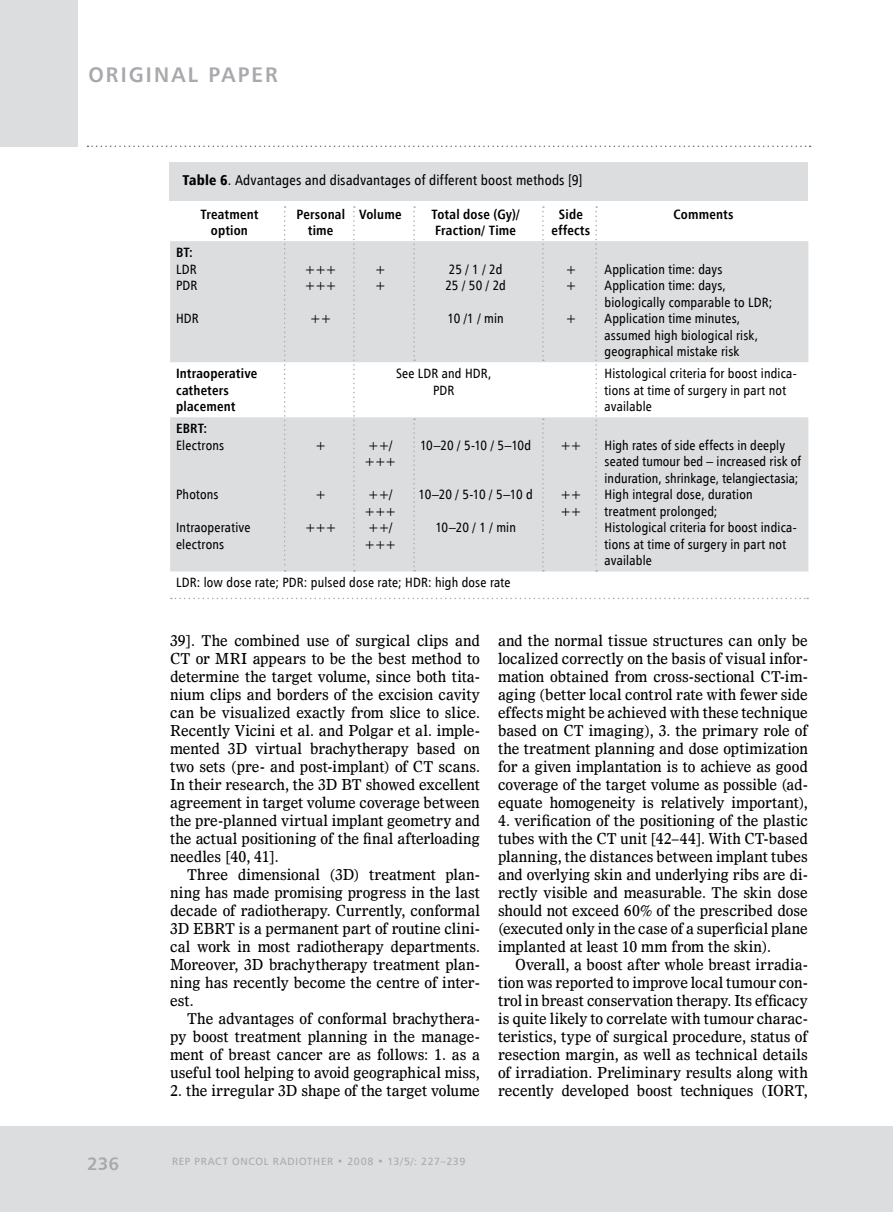
<style>
.page{position:relative;width:893px;height:1212px;background:#fff}
.page>*{position:absolute;margin:0;border:0;box-sizing:border-box;transform-origin:0 0}
.t1{font:700 21.15px "Humnst 777 EU";letter-spacing:.1em;color:#a7a9ac}
.t2{font:700 18px "Humnst 777 EU";color:#a7a9ac}
.t3{font:15px/18px "Dutch 811 EU";color:#000;text-align:justify;scale:.93 1}
.t4{font:14.25px "Humnst 777 Cn EU";letter-spacing:.01em;color:#000}
.t5{font:13.5px/16.5px "Humnst 777 Cn EU";letter-spacing:.015em;color:#000}
.t6{font:700 13.5px/16.5px "Humnst 777 Cn EU";letter-spacing:.015em;color:#000;text-align:center}
.t7{font:10.5px "Humnst 777 EU";letter-spacing:.07em;color:#a7a9ac}
.s1{font-family:"Humnst 777 Blk Cn EU"}
</style>
<div class="page">
<div style="left:0;top:1126px;width:893px;height:86px;background:#dcddde"></div>
<svg style="left:87px;top:146px;width:724px;height:1px"></svg>
<div style="left:0;top:0;width:77px;height:146px;background:#dcddde"></div>
<svg style="left:170px;top:241px;width:638px;height:330px;fill:#dcddde"></svg>
<div style="left:170px;top:162px;width:638px;height:38px;background:#dcddde"></div>
<svg style="left:284px;top:206px;width:2px;height:366px"></svg>
<svg style="left:353px;top:206px;width:2px;height:366px"></svg>
<svg style="left:542px;top:206px;width:2px;height:155px"></svg>
<svg style="left:413px;top:206px;width:2px;height:155px"></svg>
<svg style="left:542px;top:418px;width:2px;height:153px"></svg>
<svg style="left:413px;top:418px;width:2px;height:153px"></svg>
<svg style="left:595px;top:206px;width:2px;height:366px"></svg>
<svg style="left:171px;top:598px;width:637px;height:1px"></svg>
<h1 class="t1" style="left:88px;top:61px;width:191px">ORIGINAL PAPER</h1>
<p class="t4" style="left:183px;top:172px;width:401px"><span class="s1">Table 6</span>. Advantages and disadvantages of different boost methods [9]</p>
<p class="t6" style="left:201px;top:206px;width:59px">Treatment option</p>
<p class="t6" style="left:296px;top:206px;width:50px">Personal time</p>
<p class="t6" style="left:359px;top:206px;width:44px">Volume</p>
<p class="t6" style="left:431px;top:206px;width:90px;text-align:left">Total dose (Gy)/<br>Fraction/ Time</p>
<p class="t6" style="left:552px;top:206px;width:40px">Side effects</p>
<p class="t6" style="left:673px;top:206px;width:62px">Comments</p>
<p class="t6" style="left:176px;top:244px;width:18px">BT:</p>
<p class="t5" style="left:176px;top:261px;width:23px">LDR<br>PDR</p>
<p class="t5" style="left:176px;top:310px;width:24px">HDR</p>
<p class="t5" style="left:305px;top:261px;width:34px">+++ +++</p>
<p class="t5" style="left:310px;top:310px;width:23px">++</p>
<p class="t5" style="left:375px;top:261px;width:13px">+ +</p>
<p class="t5" style="left:445px;top:261px;width:62px">25 / 1 / 2d<br>25 / 50 / 2d</p>
<p class="t5" style="left:447px;top:310px;width:58px">10 /1 / min</p>
<p class="t5" style="left:565px;top:261px;width:13px">+ +</p>
<p class="t5" style="left:565px;top:310px;width:13px">+</p>
<p class="t5" style="left:605px;top:261px;width:169px">Application time: days<br>Application time: days, biologically comparable to LDR;<br>Application time minutes, assumed high biological risk, geographical mistake risk</p>
<p class="t6" style="left:176px;top:365px;width:83px;text-align:left">Intraoperative catheters placement</p>
<p class="t5" style="left:396px;top:365px;width:97px;text-align:center">See LDR and HDR,<br>PDR</p>
<p class="t5" style="left:605px;top:365px;width:194px">Histological criteria for boost indica&shy;tions at time of surgery in part not available</p>
<p class="t6" style="left:176px;top:420px;width:33px">EBRT:</p>
<p class="t5" style="left:176px;top:437px;width:50px">Electrons</p>
<p class="t5" style="left:176px;top:486px;width:44px">Photons</p>
<p class="t5" style="left:176px;top:519px;width:76px">Intraoperative electrons</p>
<p class="t5" style="left:605px;top:437px;width:198px">High rates of side effects in deeply seated tumour bed – increased risk of induration, shrinkage, telangiectasia;<br>High integral dose, duration treatment prolonged;<br>Histological criteria for boost indica&shy;tions at time of surgery in part not available</p>
<p class="t5" style="left:420px;top:437px;width:113px">10–20 / 5-10 / 5–10d</p>
<p class="t5" style="left:418px;top:486px;width:116px">10–20 / 5-10 / 5–10 d</p>
<p class="t5" style="left:435px;top:519px;width:82px">10–20 / 1 / min</p>
<p class="t5" style="left:364px;top:437px;width:34px">++/ +++</p>
<p class="t5" style="left:364px;top:486px;width:34px">++/ +++ ++/ +++</p>
<p class="t5" style="left:560px;top:437px;width:23px">++</p>
<p class="t5" style="left:315px;top:437px;width:13px">+</p>
<p class="t5" style="left:560px;top:486px;width:23px">++ ++</p>
<p class="t5" style="left:315px;top:486px;width:13px">+</p>
<p class="t5" style="left:305px;top:519px;width:34px">+++</p>
<p class="t5" style="left:176px;top:574px;width:336px">LDR: low dose rate; PDR: pulsed dose rate; HDR: high dose rate</p>
<p class="t3" style="left:170px;top:632px;width:335px">39]. The combined use of surgical clips and CT or MRI appears to be the best method to determine the target volume, since both tita&shy;nium clips and borders of the excision cavity can be visualized exactly from slice to slice.<br>Recently Vicini et al. and Polgar et al. imple&shy;mented 3D virtual brachytherapy based on two sets (pre- and post-implant) of CT scans.<br>In their research, the 3D BT showed excellent agreement in target volume coverage between the pre-planned virtual implant geometry and the actual positioning of the final afterloading needles [40, 41].</p>
<p class="t3" style="left:170px;top:866px;width:335px;text-indent:17px">Three dimensional (3D) treatment plan&shy;ning has made promising progress in the last decade of radiotherapy. Currently, conformal 3D EBRT is a permanent part of routine clini&shy;cal work in most radiotherapy departments.<br>Moreover, 3D brachytherapy treatment plan&shy;ning has recently become the centre of inter&shy;est.</p>
<p class="t3" style="left:170px;top:1010px;width:335px;text-indent:17px">The advantages of conformal brachythera&shy;py boost treatment planning in the manage&shy;ment of breast cancer are as follows: 1. as a useful tool helping to avoid geographical miss,</p>
<p class="t3" style="left:170px;top:1082px;width:335px">2. the irregular 3D shape of the target volume</p>
<p class="t3" style="left:498px;top:632px;width:335px">and the normal tissue structures can only be localized correctly on the basis of visual infor&shy;mation obtained from cross-sectional CT-im&shy;aging (better local control rate with fewer side effects might be achieved with these technique based on CT imaging), 3. the primary role of the treatment planning and dose optimization for a given implantation is to achieve as good coverage of the target volume as possible (ad&shy;equate homogeneity is relatively important),</p>
<p class="t3" style="left:498px;top:812px;width:335px">4. verification of the positioning of the plastic tubes with the CT unit [42–44]. With CT-based planning, the distances between implant tubes and overlying skin and underlying ribs are di&shy;rectly visible and measurable. The skin dose should not exceed 60% of the prescribed dose (executed only in the case of a superficial plane implanted at least 10 mm from the skin).</p>
<p class="t3" style="left:498px;top:956px;width:335px;text-indent:17px">Overall, a boost after whole breast irradia&shy;tion was reported to improve local tumour con&shy;trol in breast conservation therapy. Its efficacy is quite likely to correlate with tumour charac&shy;teristics, type of surgical procedure, status of resection margin, as well as technical details of irradiation. Preliminary results along with recently developed boost techniques (IORT,</p>
<p class="t2" style="left:87px;top:1152px;width:34px">236</p>
<p class="t7" style="left:172px;top:1154px;width:295px">REP PRACT ONCOL RADIOTHER • 2008 • 13/5/: 227–239</p>
</div>
